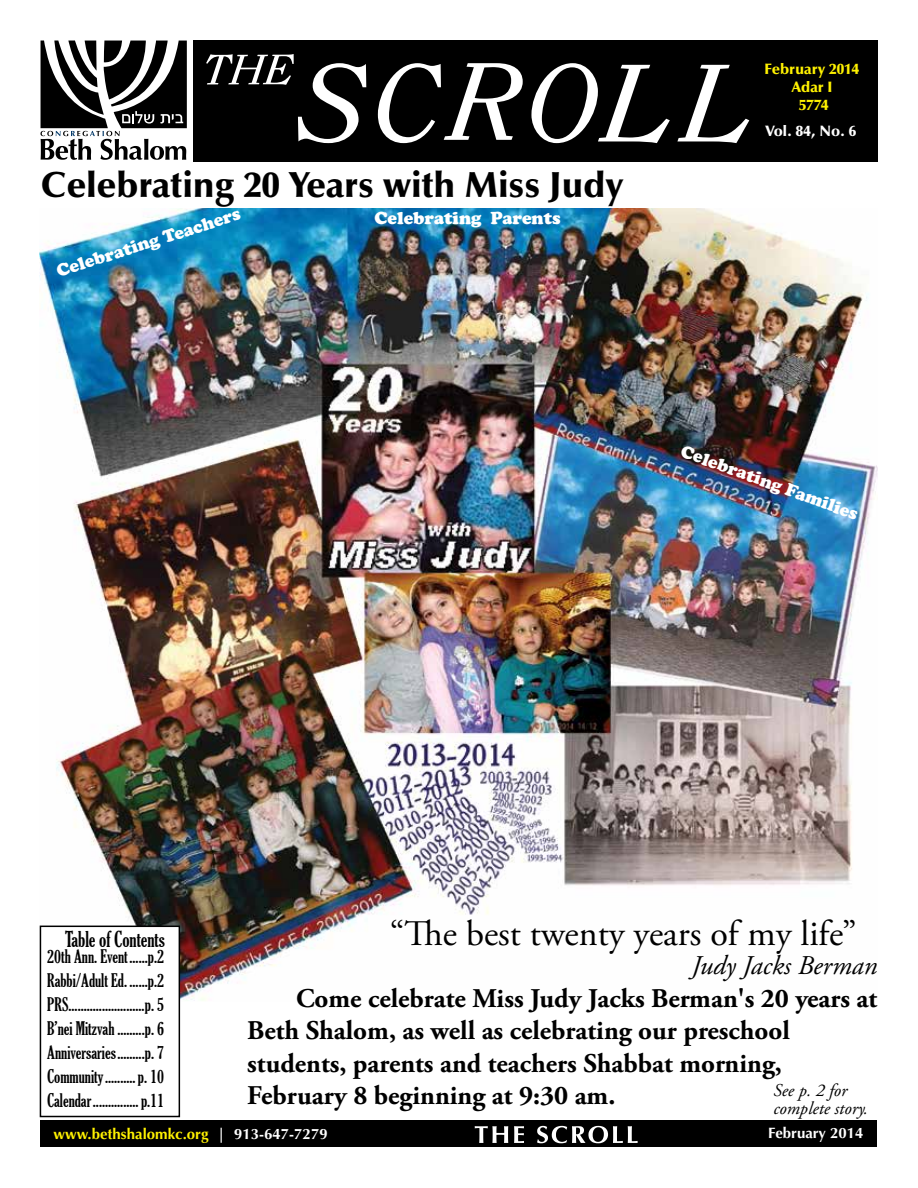
<style>
.page{position:relative;width:918px;height:1188px;background:#fff}
.page>*{position:absolute;margin:0;border:0;box-sizing:border-box;transform-origin:0 0}
.t1{font:900 36px "Optima LT Std";color:#000}
.t2{font:36px "Adobe Garamond Pro";color:#000}
.t3{font:700 27px/32.4px "Adobe Garamond Pro";color:#000}
.t4{font:italic 27px "Adobe Garamond Pro";color:#000}
.t5{font:extra-condensed 21px "Gloucester";color:#000}
.t6{font:extra-condensed 18px/24px "Gloucester";color:#000;text-align:justify}
.t7{font:900 18px "Cooper";color:#fff}
.t8{font:italic 18px/18px "Adobe Garamond Pro";color:#000}
.t9{font:700 15px "Optima LT Std";color:#fff200}
.t10{font:900 15px/18px "Optima LT Std";color:#fff200;text-align:center}
.t11{font:700 15px "Optima LT Std";color:#fff}
.t12{font:900 15px "Optima LT Std";letter-spacing:-.01em;color:#fff}
.s1{color:#fff}
</style>
<div class="page">
<div style="left:40px;top:1120px;width:837px;height:28px;background:#000"></div>
<svg style="left:41px;top:41px;width:146px;height:119px"></svg>
<div style="left:193px;top:40px;width:685px;height:122px;background:#000"></div>
<svg style="left:206px;top:54px;width:160px;height:89px"></svg>
<svg style="left:378px;top:63px;width:145px;height:80px"></svg>
<svg style="left:531px;top:63px;width:139px;height:80px"></svg>
<svg style="left:677px;top:65px;width:72px;height:78px"></svg>
<svg style="left:475px;top:1126px;width:33px;height:17px"></svg>
<svg style="left:514px;top:1126px;width:10px;height:17px"></svg>
<svg style="left:537px;top:1126px;width:101px;height:17px"></svg>
<img style="left:40px;top:208px;width:838px;height:794px">
<div style="left:40px;top:926px;width:139px;height:191px;background:#fff"></div>
<div style="left:40px;top:926px;width:140px;height:191px;border:2px solid #000"></div>
<p class="t10" style="left:765px;top:60px;width:96px">February 2014<br>Adar I<br>5774</p>
<h1 class="t1" style="left:40px;top:164px;width:585px">Celebrating 20 Years with Miss Judy</h1>
<p class="t7" style="left:54px;top:262px;width:193px;rotate:-18deg">Celebrating Teachers</p>
<p class="t7" style="left:375px;top:207px;width:188px">Celebrating Parents</p>
<p class="t12" style="left:765px;top:122px;width:93px">Vol. 84, No. 6</p>
<p class="t7" style="left:685px;top:440px;width:189px;rotate:20deg">Celebrating Families</p>
<p class="t5" style="left:65px;top:927px;width:101px">Table of Contents</p>
<p class="t6" style="left:47px;top:944px;width:119px">20th Ann. Event......p.2<br>Rabbi/Adult Ed. ......p.2<br>PRS.........................p. 5<br>B’nei Mitzvah .........p. 6<br>Anniversaries.........p. 7<br>Community..........p. 10<br>Calendar...............p.11</p>
<h1 class="t2" style="left:390px;top:912px;width:468px">“The best twenty years of my life”</h1>
<h2 class="t4" style="left:692px;top:950px;width:187px">Judy Jacks Berman</h2>
<h2 class="t3" style="left:247px;top:983px;width:631px;text-indent:49px">Come celebrate Miss Judy Jacks Berman's 20 years at Beth Shalom, as well as celebrating our preschool students, parents and teachers Shabbat morning, February 8 beginning at 9:30 am.</h2>
<p class="t8" style="left:773px;top:1082px;width:96px">See p. 2 for complete story.</p>
<p class="t9" style="left:53px;top:1125px;width:276px">www.bethshalomkc.org <span class="s1">| 913-647-7279</span></p>
<p class="t11" style="left:768px;top:1125px;width:97px">February 2014</p>
</div>
